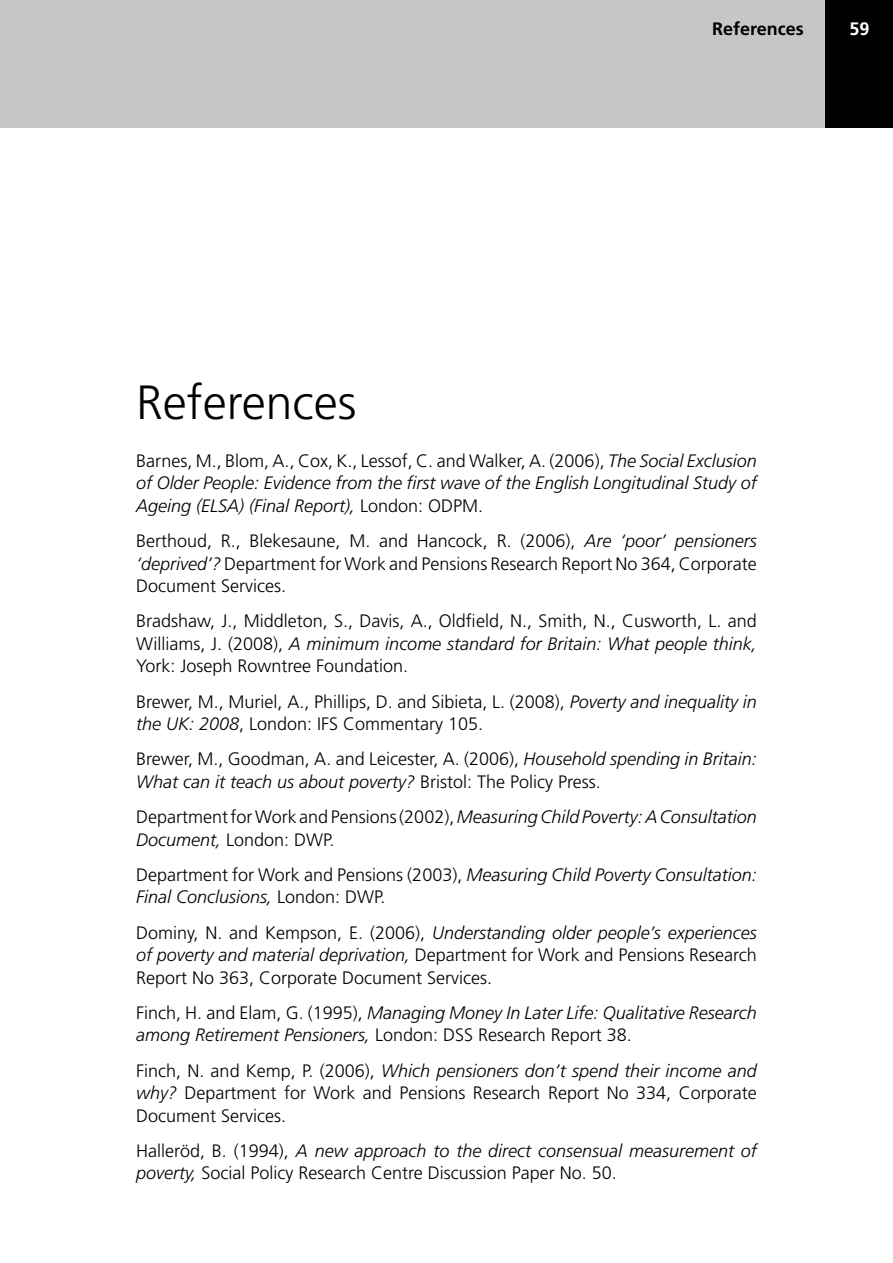
<style>
.page{position:relative;width:893px;height:1263px;background:#fff}
.page>*{position:absolute;margin:0;border:0;box-sizing:border-box;transform-origin:0 0}
.t1{font:300 48px "Frutiger LT";color:#000}
.t2{font:300 18px/22.5px "Frutiger LT";color:#000;text-align:justify}
.t3{font:italic 300 18px/22.5px "Frutiger LT";color:#000}
.t4{font:700 18px "Frutiger LT";color:#000}
.t5{font:700 18px "Frutiger LT";color:#fff}
.s1{font-style:normal}
.s2{font-style:italic}
</style>
<div class="page">
<div style="left:825px;top:0;width:68px;height:128px;background:#000"></div>
<div style="left:0;top:0;width:825px;height:128px;background:#c5c6c8"></div>
<p class="t4" style="left:712px;top:18px;width:93px">References</p>
<p class="t5" style="left:849px;top:18px;width:22px">59</p>
<h1 class="t1" style="left:136px;top:375px;width:222px">References</h1>
<p class="t3" style="left:136px;top:449px;width:622px;text-align:justify"><span class="s1">Barnes, M., Blom, A., Cox, K., Lessof, C. and Walker, A. (2006),</span> The Social Exclusion of Older People: Evidence from the first wave of the English Longitudinal Study of Ageing (ELSA) (Final Report), <span class="s1">London: ODPM.</span></p>
<p class="t2" style="left:136px;top:530px;width:622px">Berthoud, R., Blekesaune, M. and Hancock, R. (2006), <span class="s2">Are ‘poor’ pensioners ‘deprived’?</span> Department for Work and Pensions Research Report No 364, Corporate Document Services.</p>
<p class="t2" style="left:136px;top:610px;width:622px">Bradshaw, J., Middleton, S., Davis, A., Oldfield, N., Smith, N., Cusworth, L. and Williams, J. (2008), <span class="s2">A minimum income standard for Britain: What people think, </span>York: Joseph Rowntree Foundation.</p>
<p class="t2" style="left:136px;top:690px;width:622px">Brewer, M., Muriel, A., Phillips, D. and Sibieta, L. (2008), <span class="s2">Poverty and inequality in the UK: 2008</span>, London: IFS Commentary 105.</p>
<p class="t2" style="left:136px;top:748px;width:622px">Brewer, M., Goodman, A. and Leicester, A. (2006), <span class="s2">Household spending in Britain:<br>What can it teach us about poverty?</span> Bristol: The Policy Press.</p>
<p class="t2" style="left:136px;top:806px;width:622px">Department for Work and Pensions (2002), <span class="s2">Measuring Child Poverty: A Consultation<br>Document,</span> London: DWP.</p>
<p class="t3" style="left:136px;top:864px;width:622px"><span class="s1">Department for Work and Pensions (2003),</span> Measuring Child Poverty Consultation:<br>Final Conclusions, <span class="s1">London: DWP.</span></p>
<p class="t2" style="left:136px;top:921px;width:622px">Dominy, N. and Kempson, E. (2006), <span class="s2">Understanding older people’s experiences of poverty and material deprivation,</span> Department for Work and Pensions Research Report No 363, Corporate Document Services.</p>
<p class="t3" style="left:136px;top:1002px;width:622px"><span class="s1">Finch, H. and Elam, G. (1995),</span> Managing Money In Later Life: Qualitative Research among Retirement Pensioners, <span class="s1">London: DSS Research Report 38.</span></p>
<p class="t2" style="left:136px;top:1059px;width:622px">Finch, N. and Kemp, P. (2006), <span class="s2">Which pensioners don’t spend their income and why?</span> Department for Work and Pensions Research Report No 334, Corporate Document Services.</p>
<p class="t2" style="left:136px;top:1140px;width:622px">Halleröd, B. (1994), <span class="s2">A new approach to the direct consensual measurement of poverty,</span> Social Policy Research Centre Discussion Paper No. 50.</p>
</div>
